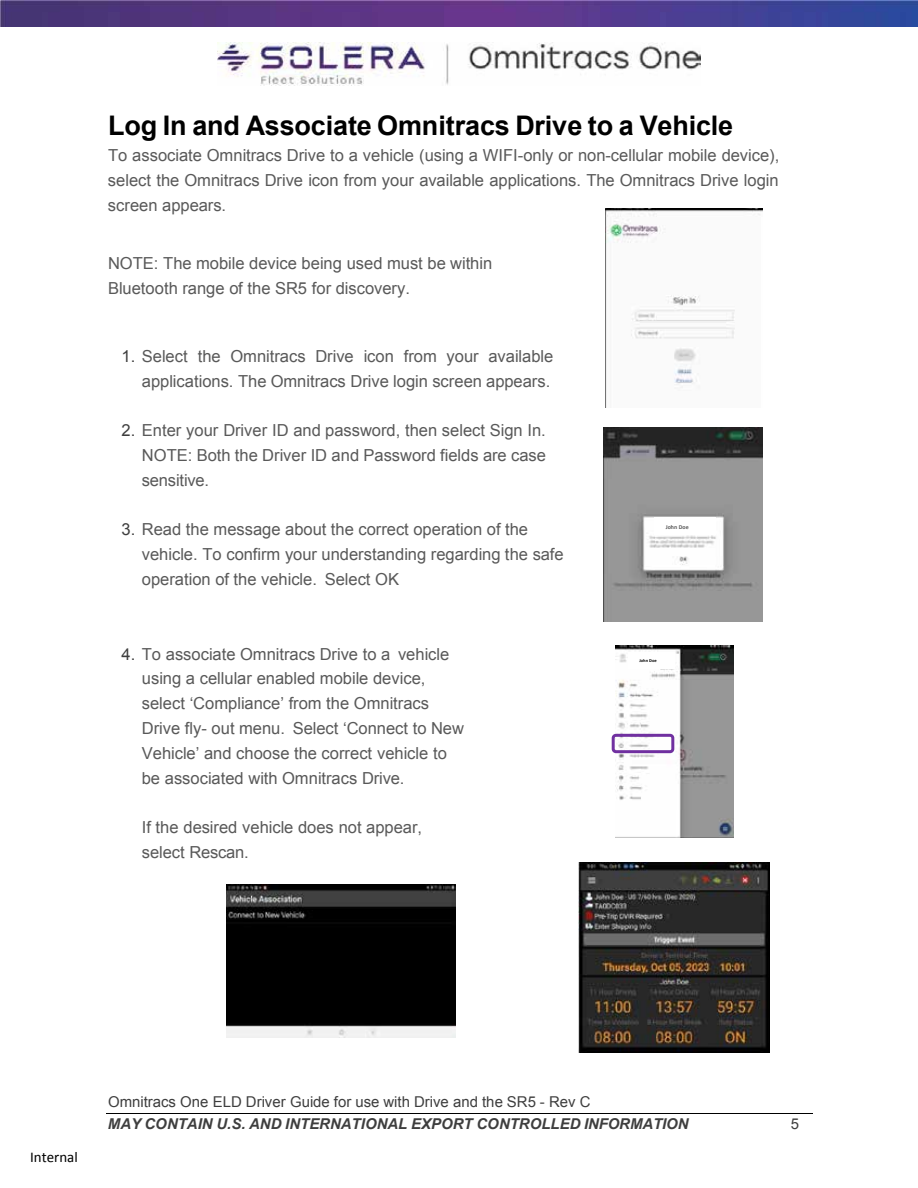
<style>
.page{position:relative;width:918px;height:1188px;background:#fff}
.page>*{position:absolute;margin:0;border:0;box-sizing:border-box;transform-origin:0 0}
.t1{font:700 27px "Arial";letter-spacing:-.005em;color:#000}
.t2{font:16.5px/24.8px "Arial";color:#595959}
.t3{font:italic 700 15px "Arial";color:#3e3e3e}
.t4{font:15px "Arial";color:#3e3e3e}
.t5{font:15px "Calibri";color:#000}
.t6{font:700 6px "Calibri";letter-spacing:.005em;color:#595959}
.t7{font:700 4.5px "Calibri";letter-spacing:-.01em;color:#000}
.s1{color:#3e3e3e}
</style>
<div class="page">
<hr style="left:106px;top:1113px;width:706px;height:1px;background:#000">
<img style="left:0;top:0;width:918px;height:27px">
<img style="left:217px;top:42px;width:483px;height:43px">
<img style="left:226px;top:885px;width:229px;height:153px">
<img style="left:606px;top:209px;width:157px;height:198px">
<img style="left:603px;top:427px;width:160px;height:195px">
<div style="left:655px;top:517px;width:61px;height:18px;background:#fff"></div>
<img style="left:615px;top:645px;width:119px;height:192px">
<div style="left:628px;top:652px;width:47px;height:17px;background:#fff"></div>
<div style="left:612px;top:734px;width:62px;height:19px;border:3px solid #7030a0;border-radius:3px"></div>
<img style="left:579px;top:862px;width:190px;height:191px">
<h1 class="t1" style="left:108px;top:108px;width:627px">Log In and Associate Omnitracs Drive to a Vehicle</h1>
<p class="t2" style="left:108px;top:143px;width:673px;text-align:justify">To associate Omnitracs Drive to a vehicle (using a WIFI-only or non-cellular mobile device), select the Omnitracs Drive icon from your available applications. The Omnitracs Drive login screen appears.</p>
<p class="t2" style="left:108px;top:251px;width:386px">NOTE: The mobile device being used must be within<br>Bluetooth range of the SR5 for discovery.</p>
<p class="t2" style="left:122px;top:344px;width:433px;text-align:right"><span class="s1">1.</span> Select the Omnitracs Drive icon from your available applications. The Omnitracs Drive login screen appears.</p>
<p class="t2" style="left:142px;top:418px;width:406px;text-align:justify;text-indent:-20px"><span class="s1">2.</span> Enter your Driver ID and password, then select Sign In.<br>NOTE: Both the Driver ID and Password fields are case sensitive.</p>
<p class="t2" style="left:142px;top:517px;width:424px;text-indent:-20px"><span class="s1">3.</span> Read the message about the correct operation of the vehicle. To confirm your understanding regarding the safe operation of the vehicle. Select OK</p>
<p class="t2" style="left:142px;top:642px;width:324px;text-indent:-20px"><span class="s1">4.</span> To associate Omnitracs Drive to a vehicle using a cellular enabled mobile device, select ‘Compliance’ from the Omnitracs Drive fly- out menu. Select ‘Connect to New Vehicle’ and choose the correct vehicle to be associated with Omnitracs Drive.</p>
<p class="t2" style="left:142px;top:815px;width:282px">If the desired vehicle does not appear, select Rescan.</p>
<p class="t6" style="left:666px;top:522px;width:24px">John Doe</p>
<p class="t7" style="left:639px;top:658px;width:19px">John Doe</p>
<p class="t5" style="left:30px;top:1146px;width:49px">Internal</p>
<p class="t4" style="left:108px;top:1092px;width:484px">Omnitracs One ELD Driver Guide for use with Drive and the SR5 - Rev C</p>
<p class="t3" style="left:108px;top:1114px;width:582px">MAY CONTAIN U.S. AND INTERNATIONAL EXPORT CONTROLLED INFORMATION</p>
<p class="t4" style="left:791px;top:1114px;width:10px">5</p>
</div>
